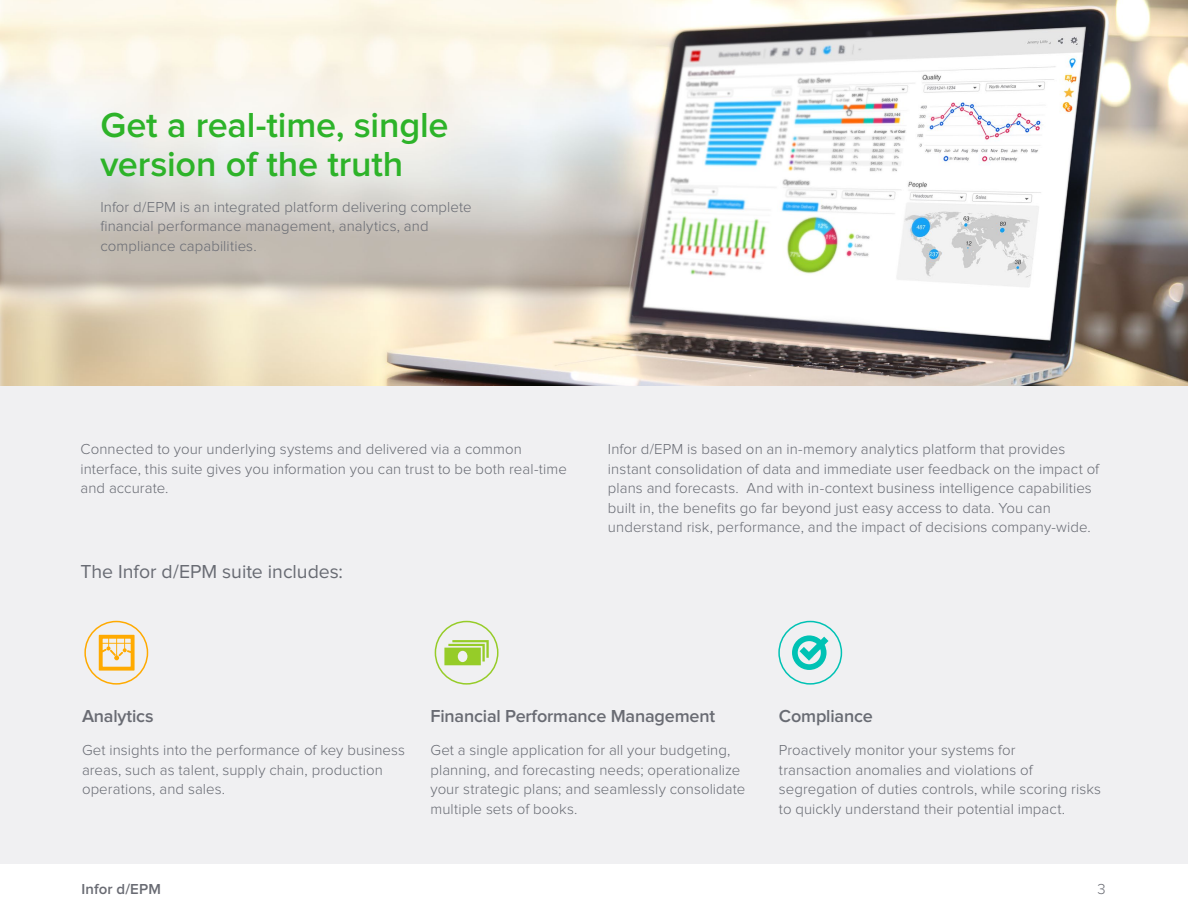
<style>
.page{position:relative;width:1188px;height:918px;background:#fff}
.page>*{position:absolute;margin:0;border:0;box-sizing:border-box;transform-origin:0 0}
.t1{font:600 36px/39px "Proxima Nova";letter-spacing:-.005em;color:#2db329}
.t2{font:19.5px "Proxima Nova";letter-spacing:-.005em;color:#686b73}
.t3{font:600 18px "Proxima Nova";letter-spacing:-.01em;color:#696b73}
.t4{font:600 18px "Proxima Nova";letter-spacing:-.01em;color:#686b73}
.t5{font:300 15px/19.5px "Proxima Nova";letter-spacing:.005em;color:#686b73}
.t6{font:600 15px "Proxima Nova";letter-spacing:.005em;color:#696b73}
.t7{font:300 15px "Proxima Nova";color:#696b73}
</style>
<div class="page">
<div style="left:0;top:0;width:1188px;height:864px;background:#f0f0f2"></div>
<div style="left:435px;top:621px;width:64px;height:64px;border:2px solid #96cc28;border-radius:50%"></div>
<div style="left:778px;top:621px;width:64px;height:64px;border:2px solid #00c2b4;border-radius:50%"></div>
<div style="left:84px;top:621px;width:64px;height:64px;border:2px solid #fa0;border-radius:50%"></div>
<svg style="left:99px;top:635px;width:36px;height:36px"></svg>
<svg style="left:792px;top:635px;width:36px;height:35px"></svg>
<svg style="left:444px;top:640px;width:45px;height:25px"></svg>
<img style="left:0;top:0;width:1188px;height:386px">
<h1 class="t1" style="left:100px;top:107px;width:350px">Get a real-time, single version of the truth</h1>
<p class="t5" style="left:100px;top:198px;width:373px">Infor d/EPM is an integrated platform delivering complete financial performance management, analytics, and compliance capabilities.</p>
<p class="t5" style="left:81px;top:440px;width:488px">Connected to your underlying systems and delivered via a common interface, this suite gives you information you can trust to be both real-time and accurate.</p>
<p class="t5" style="left:608px;top:440px;width:493px">Infor d/EPM is based on an in-memory analytics platform that provides instant consolidation of data and immediate user feedback on the impact of plans and forecasts. And with in-context business intelligence capabilities built in, the benefits go far beyond just easy access to data. You can understand risk, performance, and the impact of decisions company-wide.</p>
<h2 class="t2" style="left:81px;top:563px;width:264px">The Infor d/EPM suite includes:</h2>
<p class="t3" style="left:82px;top:708px;width:73px">Analytics</p>
<p class="t5" style="left:82px;top:741px;width:325px">Get insights into the performance of key business areas, such as talent, supply chain, production operations, and sales.</p>
<p class="t3" style="left:430px;top:708px;width:286px">Financial Performance Management</p>
<p class="t5" style="left:430px;top:741px;width:316px">Get a single application for all your budgeting, planning, and forecasting needs; operationalize your strategic plans; and seamlessly consolidate multiple sets of books.</p>
<p class="t4" style="left:779px;top:708px;width:95px">Compliance</p>
<p class="t5" style="left:779px;top:741px;width:324px">Proactively monitor your systems for<br>transaction anomalies and violations of segregation of duties controls, while scoring risks to quickly understand their potential impact.</p>
<p class="t6" style="left:81px;top:883px;width:81px">Infor d/EPM</p>
<p class="t7" style="left:1098px;top:883px;width:10px">3</p>
</div>
